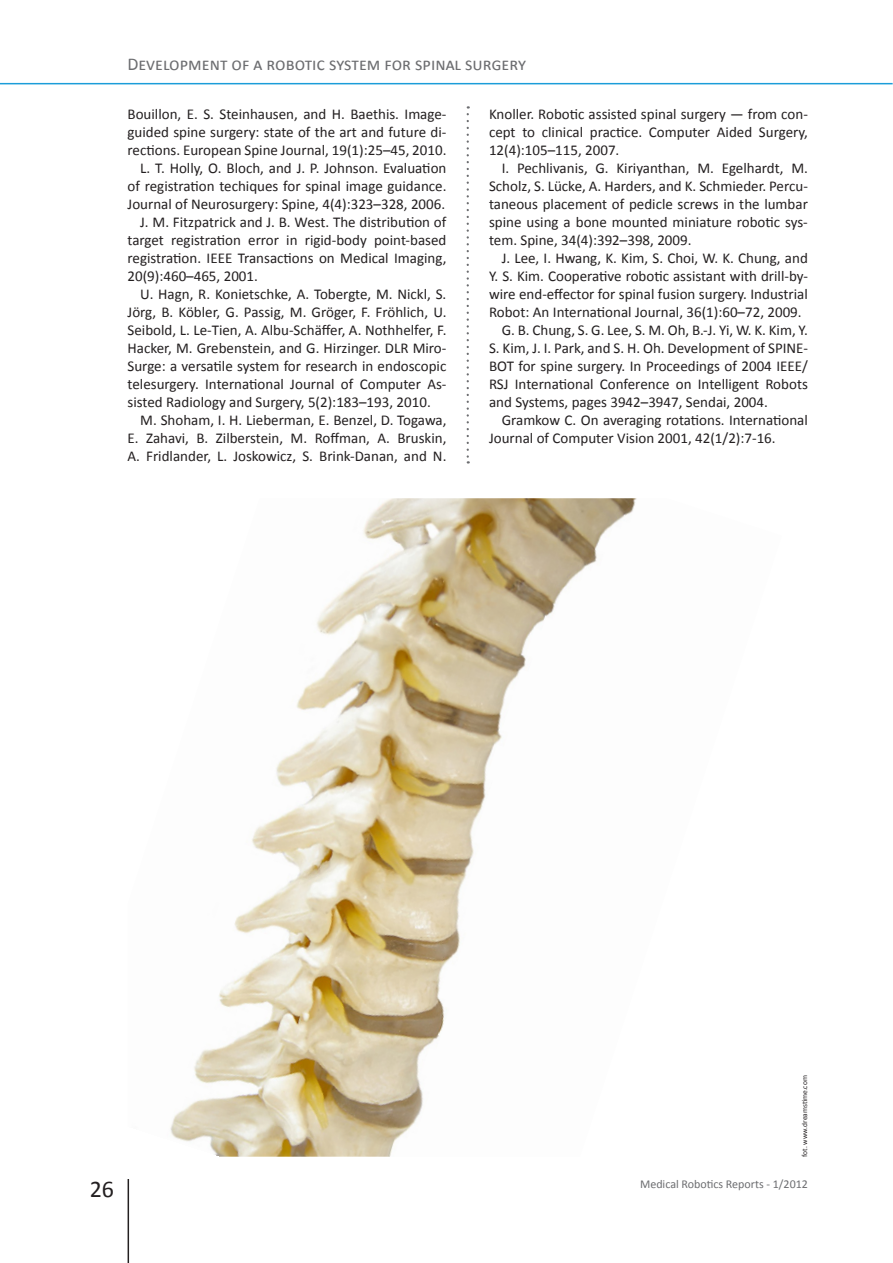
<style>
.page{position:relative;width:893px;height:1263px;background:#fff}
.page>*{position:absolute;margin:0;border:0;box-sizing:border-box;transform-origin:0 0}
.t1{font:24px "Calibri";color:#231f20}
.t2{font:18px "Calibri";color:#6c6d70}
.t3{font:15px/18px "Calibri";color:#231f20;text-align:justify}
.t4{font:12px "Calibri";color:#6c6d70}
.t5{font:7.5px "Calibri";color:#231f20}
</style>
<div class="page">
<hr style="left:128px;top:1179px;width:1px;height:84px;background:#231f20">
<hr style="left:0;top:83px;width:893px;height:1px;background:#1b9dd9">
<svg style="left:467px;top:106px;width:2px;height:357px"></svg>
<img style="left:170px;top:498px;width:467px;height:659px">
<p class="t2" style="left:128px;top:53px;width:400px">Development of a robotic system for spinal surgery</p>
<p class="t3" style="left:128px;top:104px;width:320px">Bouillon, E. S. Steinhausen, and H. Baethis. Image-</p>
<p class="t3" style="left:128px;top:122px;width:320px">guided spine surgery: state of the art and future di-</p>
<p class="t3" style="left:128px;top:140px;width:320px">rections. European Spine Journal, 19(1):25–45, 2010.</p>
<p class="t3" style="left:140px;top:158px;width:308px">L. T. Holly, O. Bloch, and J. P. Johnson. Evaluation</p>
<p class="t3" style="left:128px;top:176px;width:320px">of registration techiques for spinal image guidance.</p>
<p class="t3" style="left:128px;top:194px;width:319px">Journal of Neurosurgery: Spine, 4(4):323–328, 2006.</p>
<p class="t3" style="left:140px;top:212px;width:308px">J. M. Fitzpatrick and J. B. West. The distribution of</p>
<p class="t3" style="left:128px;top:230px;width:320px">target registration error in rigid-body point-based</p>
<p class="t3" style="left:128px;top:248px;width:320px">registration. IEEE Transactions on Medical Imaging,</p>
<p class="t3" style="left:128px;top:266px;width:132px">20(9):460–465, 2001.</p>
<p class="t3" style="left:140px;top:284px;width:308px">U. Hagn, R. Konietschke, A. Tobergte, M. Nickl, S.</p>
<p class="t3" style="left:128px;top:302px;width:320px">Jörg, B. Köbler, G. Passig, M. Gröger, F. Fröhlich, U.</p>
<p class="t3" style="left:128px;top:320px;width:320px">Seibold, L. Le-Tien, A. Albu-Schäffer, A. Nothhelfer, F.</p>
<p class="t3" style="left:128px;top:338px;width:320px">Hacker, M. Grebenstein, and G. Hirzinger. DLR Miro-</p>
<p class="t3" style="left:128px;top:356px;width:320px">Surge: a versatile system for research in endoscopic</p>
<p class="t3" style="left:128px;top:374px;width:320px">telesurgery. International Journal of Computer As-</p>
<p class="t3" style="left:128px;top:392px;width:305px">sisted Radiology and Surgery, 5(2):183–193, 2010.</p>
<p class="t3" style="left:140px;top:410px;width:308px">M. Shoham, I. H. Lieberman, E. Benzel, D. Togawa,</p>
<p class="t3" style="left:128px;top:428px;width:320px">E. Zahavi, B. Zilberstein, M. Roffman, A. Bruskin,</p>
<p class="t3" style="left:128px;top:446px;width:320px">A. Fridlander, L. Joskowicz, S. Brink-Danan, and N.</p>
<p class="t3" style="left:489px;top:104px;width:320px">Knoller. Robotic assisted spinal surgery — from con&shy;cept to clinical practice. Computer Aided Surgery, 12(4):105–115, 2007.</p>
<p class="t3" style="left:489px;top:158px;width:320px;text-indent:13px">I. Pechlivanis, G. Kiriyanthan, M. Egelhardt, M.<br>Scholz, S. Lücke, A. Harders, and K. Schmieder. Percu&shy;taneous placement of pedicle screws in the lumbar spine using a bone mounted miniature robotic sys&shy;tem. Spine, 34(4):392–398, 2009.</p>
<p class="t3" style="left:502px;top:248px;width:308px">J. Lee, I. Hwang, K. Kim, S. Choi, W. K. Chung, and</p>
<p class="t3" style="left:489px;top:266px;width:320px">Y. S. Kim. Cooperative robotic assistant with drill-by-</p>
<p class="t3" style="left:489px;top:284px;width:320px">wire end-effector for spinal fusion surgery. Industrial</p>
<p class="t3" style="left:489px;top:302px;width:314px">Robot: An International Journal, 36(1):60–72, 2009.</p>
<p class="t3" style="left:502px;top:320px;width:308px">G. B. Chung, S. G. Lee, S. M. Oh, B.-J. Yi, W. K. Kim, Y.</p>
<p class="t3" style="left:489px;top:338px;width:320px">S. Kim, J. I. Park, and S. H. Oh. Development of SPINE-</p>
<p class="t3" style="left:489px;top:356px;width:320px">BOT for spine surgery. In Proceedings of 2004 IEEE/</p>
<p class="t3" style="left:489px;top:374px;width:320px">RSJ International Conference on Intelligent Robots</p>
<p class="t3" style="left:489px;top:392px;width:280px">and Systems, pages 3942–3947, Sendai, 2004.</p>
<p class="t3" style="left:502px;top:410px;width:308px">Gramkow C. On averaging rotations. International</p>
<p class="t3" style="left:489px;top:428px;width:288px">Journal of Computer Vision 2001, 42(1/2):7-16.</p>
<h1 class="t1" style="left:90px;top:1174px;width:26px">26</h1>
<p class="t5" style="left:800px;top:1157px;width:83px;rotate:-90deg">fot. www.dreamstime.com</p>
<p class="t4" style="left:640px;top:1176px;width:169px">Medical Robotics Reports - 1/2012</p>
</div>
